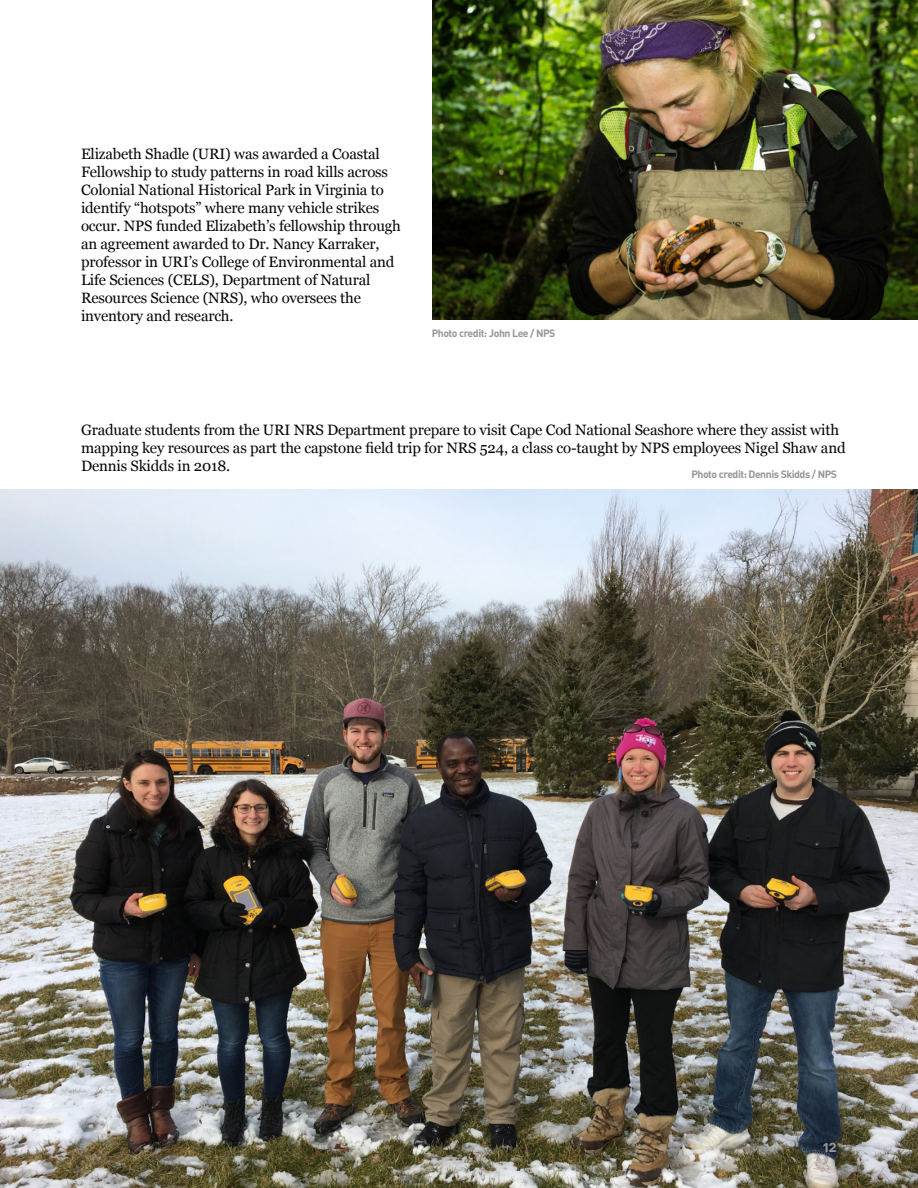
<style>
.page{position:relative;width:918px;height:1188px;background:#fff}
.page>*{position:absolute;margin:0;border:0;box-sizing:border-box;transform-origin:0 0}
.t1{font:15px/18px "Georgia";letter-spacing:-.01em;color:#070504}
.t2{font:15px "DIN Bold Alternate";color:#939598}
.t3{font:10.5px "DIN Bold Alternate";letter-spacing:-.045em;color:#939598}
</style>
<div class="page">
<img style="left:0;top:489px;width:918px;height:699px">
<img style="left:432px;top:0;width:486px;height:320px">
<p class="t1" style="left:81px;top:146px;width:321px">Elizabeth Shadle (URI) was awarded a Coastal Fellowship to study patterns in road kills across Colonial National Historical Park in Virginia to identify “hotspots” where many vehicle strikes occur. NPS funded Elizabeth’s fellowship through an agreement awarded to Dr. Nancy Karraker, professor in URI’s College of Environmental and Life Sciences (CELS), Department of Natural Resources Science (NRS), who oversees the inventory and research.</p>
<p class="t3" style="left:432px;top:329px;width:125px">Photo credit: John Lee / NPS</p>
<p class="t1" style="left:81px;top:422px;width:766px">Graduate students from the URI NRS Department prepare to visit Cape Cod National Seashore where they assist with mapping key resources as part the capstone field trip for NRS 524, a class co-taught by NPS employees Nigel Shaw and<br>Dennis Skidds in 2018.</p>
<p class="t3" style="left:691px;top:471px;width:147px">Photo credit: Dennis Skidds / NPS</p>
<p class="t2" style="left:823px;top:1141px;width:16px">12</p>
</div>
